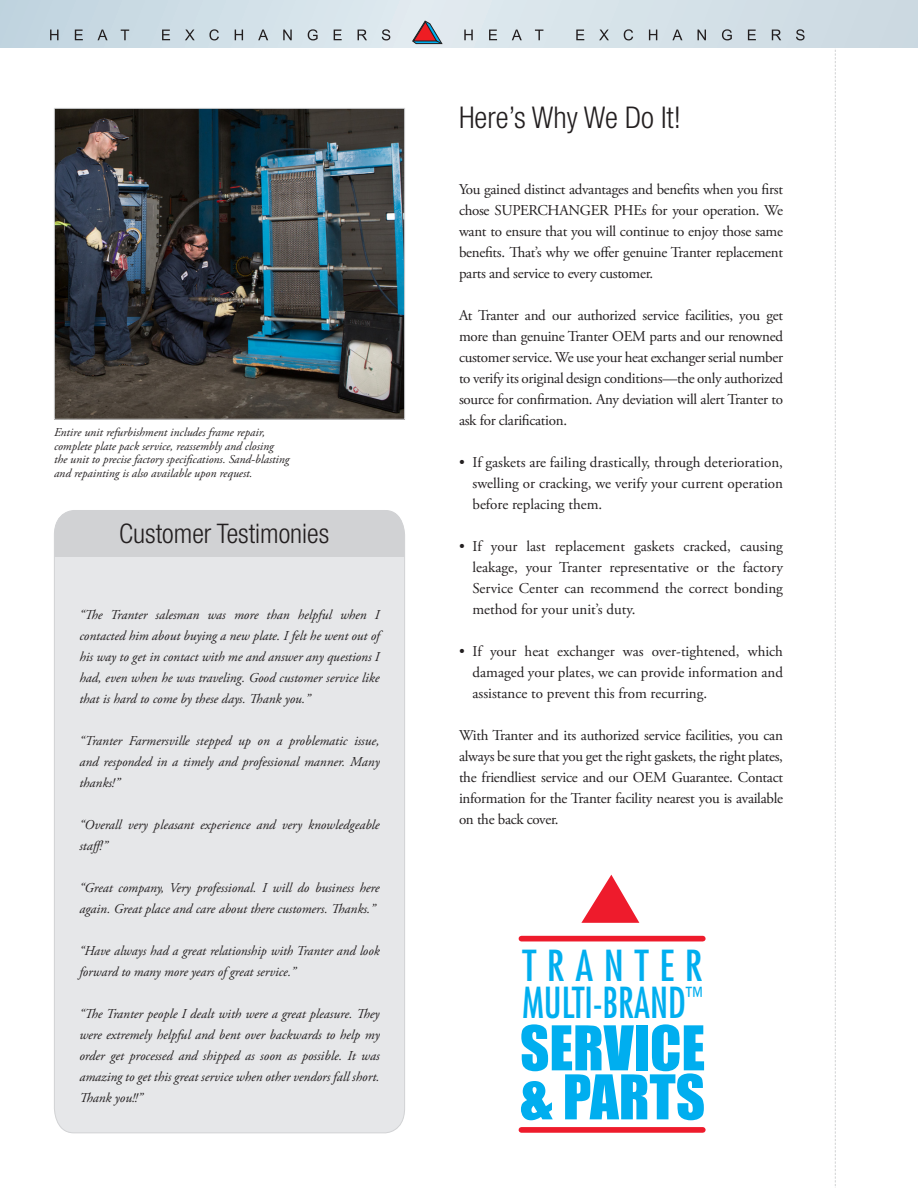
<style>
.page{position:relative;width:918px;height:1188px;background:#fff}
.page>*{position:absolute;margin:0;border:0;box-sizing:border-box;transform-origin:0 0}
.t1{font:57px/49.1px "Impact";color:#00aeef}
.t2{font:condensed 41.55px/37.5px "Futura Std";color:#00aeef}
.Head{font:300 condensed 30px "Helvetica Neue LT Std";color:#231f20}
.Tint_Box_Head{font:300 condensed 27px "Helvetica Neue LT Std";color:#231f20}
.Copy{font:15px/21px "Adobe Garamond Pro";letter-spacing:-.02em;color:#231f20;text-align:justify}
.Bullet_Text{font:15px/21px "Adobe Garamond Pro";color:#231f20;text-align:justify}
.Tint_Box_Quote{font:italic 13.5px/21px "Adobe Garamond Pro";color:#231f20;text-align:justify}
.t3{font:italic 12px/13.5px "Adobe Garamond Pro";color:#231f20}
</style>
<div class="page">
<svg style="left:835px;top:49px;width:1px;height:1139px"></svg>
<svg style="left:0;top:0;width:918px;height:48px;background:#d1dfe7"></svg>
<svg style="left:50px;top:30px;width:9px;height:10px"></svg>
<svg style="left:75px;top:30px;width:8px;height:10px"></svg>
<svg style="left:98px;top:30px;width:10px;height:10px"></svg>
<svg style="left:121px;top:30px;width:8px;height:10px"></svg>
<svg style="left:162px;top:30px;width:8px;height:10px"></svg>
<svg style="left:185px;top:30px;width:10px;height:10px"></svg>
<svg style="left:209px;top:29px;width:10px;height:11px"></svg>
<svg style="left:235px;top:30px;width:8px;height:10px"></svg>
<svg style="left:258px;top:30px;width:10px;height:10px"></svg>
<svg style="left:283px;top:30px;width:9px;height:10px"></svg>
<svg style="left:308px;top:29px;width:10px;height:11px"></svg>
<svg style="left:334px;top:30px;width:8px;height:10px"></svg>
<svg style="left:358px;top:30px;width:9px;height:10px"></svg>
<svg style="left:382px;top:29px;width:8px;height:11px"></svg>
<svg style="left:464px;top:30px;width:9px;height:10px"></svg>
<svg style="left:489px;top:30px;width:8px;height:10px"></svg>
<svg style="left:512px;top:30px;width:10px;height:10px"></svg>
<svg style="left:535px;top:30px;width:8px;height:10px"></svg>
<svg style="left:576px;top:30px;width:8px;height:10px"></svg>
<svg style="left:599px;top:30px;width:10px;height:10px"></svg>
<svg style="left:624px;top:29px;width:9px;height:11px"></svg>
<svg style="left:649px;top:30px;width:8px;height:10px"></svg>
<svg style="left:672px;top:30px;width:10px;height:10px"></svg>
<svg style="left:698px;top:30px;width:8px;height:10px"></svg>
<svg style="left:722px;top:29px;width:10px;height:11px"></svg>
<svg style="left:748px;top:30px;width:8px;height:10px"></svg>
<svg style="left:772px;top:30px;width:9px;height:10px"></svg>
<svg style="left:796px;top:29px;width:9px;height:11px"></svg>
<svg style="left:413px;top:21px;width:29px;height:23px"></svg>
<img style="left:56px;top:110px;width:347px;height:308px">
<div style="left:54px;top:108px;width:351px;height:312px;border:1px solid #d1d2d4"></div>
<div style="left:521px;top:936px;width:182px;height:5px;background:#ee1b2c"></div>
<div style="left:521px;top:1127px;width:182px;height:6px;background:#ee1b2c"></div>
<svg style="left:581px;top:875px;width:58px;height:48px"></svg>
<svg style="left:54px;top:510px;width:351px;height:624px;background:#e3e4e6"></svg>
<p class="t3" style="left:54px;top:426px;width:237px">Entire unit refurbishment includes frame repair, complete plate pack service, reassembly and closing the unit to precise factory specifications. Sand-blasting and repainting is also available upon request.</p>
<p class="Tint_Box_Head" style="left:119px;top:518px;width:211px">Customer Testimonies</p>
<p class="Tint_Box_Quote" style="left:79px;top:604px;width:302px">“The Tranter salesman was more than helpful when I contacted him about buying a new plate. I felt he went out of his way to get in contact with me and answer any questions I had, even when he was traveling. Good customer service like that is hard to come by these days. Thank you.”</p>
<p class="Tint_Box_Quote" style="left:79px;top:730px;width:302px">“Tranter Farmersville stepped up on a problematic issue, and responded in a timely and professional manner. Many thanks!”</p>
<p class="Tint_Box_Quote" style="left:79px;top:814px;width:302px">“Overall very pleasant experience and very knowledgeable staff!”</p>
<p class="Tint_Box_Quote" style="left:79px;top:877px;width:302px">“Great company, Very professional. I will do business here again. Great place and care about there customers. Thanks.”</p>
<p class="Tint_Box_Quote" style="left:79px;top:940px;width:302px">“Have always had a great relationship with Tranter and look forward to many more years of great service.”</p>
<p class="Tint_Box_Quote" style="left:79px;top:1003px;width:302px">“The Tranter people I dealt with were a great pleasure. They were extremely helpful and bent over backwards to help my order get processed and shipped as soon as possible. It was amazing to get this great service when other vendors fall short.<br>Thank you!!”</p>
<p class="Head" style="left:459px;top:100px;width:224px">Here’s Why We Do It!</p>
<p class="Copy" style="left:459px;top:180px;width:326px">You gained distinct advantages and benefits when you first chose SUPERCHANGER PHEs for your operation. We want to ensure that you will continue to enjoy those same benefits. That’s why we offer genuine Tranter replacement parts and service to every customer.</p>
<p class="Copy" style="left:459px;top:306px;width:326px">At Tranter and our authorized service facilities, you get more than genuine Tranter OEM parts and our renowned customer service. We use your heat exchanger serial number to verify its original design conditions—the only authorized source for confirmation. Any deviation will alert Tranter to ask for clarification.</p>
<p class="Bullet_Text" style="left:472px;top:453px;width:312px;text-indent:-14px">• If gaskets are failing drastically, through deterioration, swelling or cracking, we verify your current operation before replacing them.</p>
<p class="Bullet_Text" style="left:472px;top:537px;width:312px;text-indent:-14px">• If your last replacement gaskets cracked, causing leakage, your Tranter representative or the factory Service Center can recommend the correct bonding method for your unit’s duty.</p>
<p class="Bullet_Text" style="left:472px;top:642px;width:312px;text-indent:-14px">• If your heat exchanger was over-tightened, which damaged your plates, we can provide information and assistance to prevent this from recurring.</p>
<p class="Copy" style="left:459px;top:726px;width:326px">With Tranter and its authorized service facilities, you can always be sure that you get the right gaskets, the right plates, the friendliest service and our OEM Guarantee. Contact information for the Tranter facility nearest you is available on the back cover.</p>
<p class="t2" style="left:522px;top:947px;width:182px">TRANTER<br>MULTI-BRAND<sup>™</sup></p>
<p class="t1" style="left:520px;top:1023px;width:187px">SERVICE &amp; PARTS</p>
</div>
